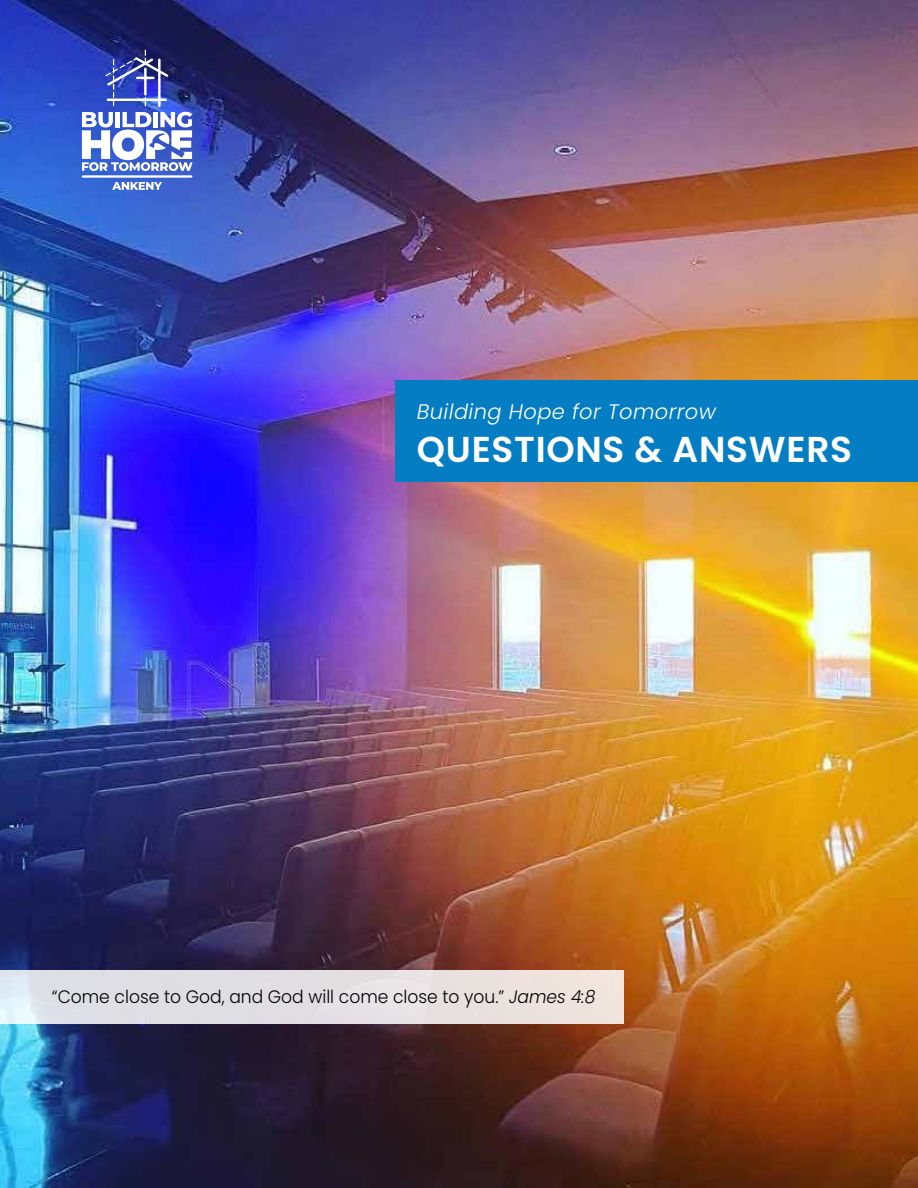
<style>
.page{position:relative;width:918px;height:1188px;background:#fff}
.page>*{position:absolute;margin:0;border:0;box-sizing:border-box;transform-origin:0 0}
.t1{font:600 36px "Poppins";letter-spacing:.02em;color:#fff}
.t2{font:italic 300 21px "Poppins";letter-spacing:.02em;color:#fff}
.t3{font:300 18px "Poppins";color:#000;scale:.95 1}
.s1{font-style:italic}
</style>
<div class="page">
<img style="left:0;top:0;width:918px;height:1188px">
<div style="left:0;top:970px;width:624px;height:54px;background:linear-gradient(to right,#dbe1ea,#eee2dc)"></div>
<div style="left:395px;top:380px;width:523px;height:102px;background:#057dc2"></div>
<svg style="left:112px;top:182px;width:50px;height:8px"></svg>
<hr style="left:83px;top:175px;width:108px;height:3px;background:#fff">
<img style="left:82px;top:50px;width:111px;height:121px">
<p class="t2" style="left:417px;top:399px;width:301px">Building Hope for Tomorrow</p>
<h1 class="t1" style="left:417px;top:429px;width:437px">QUESTIONS &amp; ANSWERS</h1>
<p class="t3" style="left:52px;top:987px;width:574px">“Come close to God, and God will come close to you.” <span class="s1">James 4:8</span></p>
</div>
